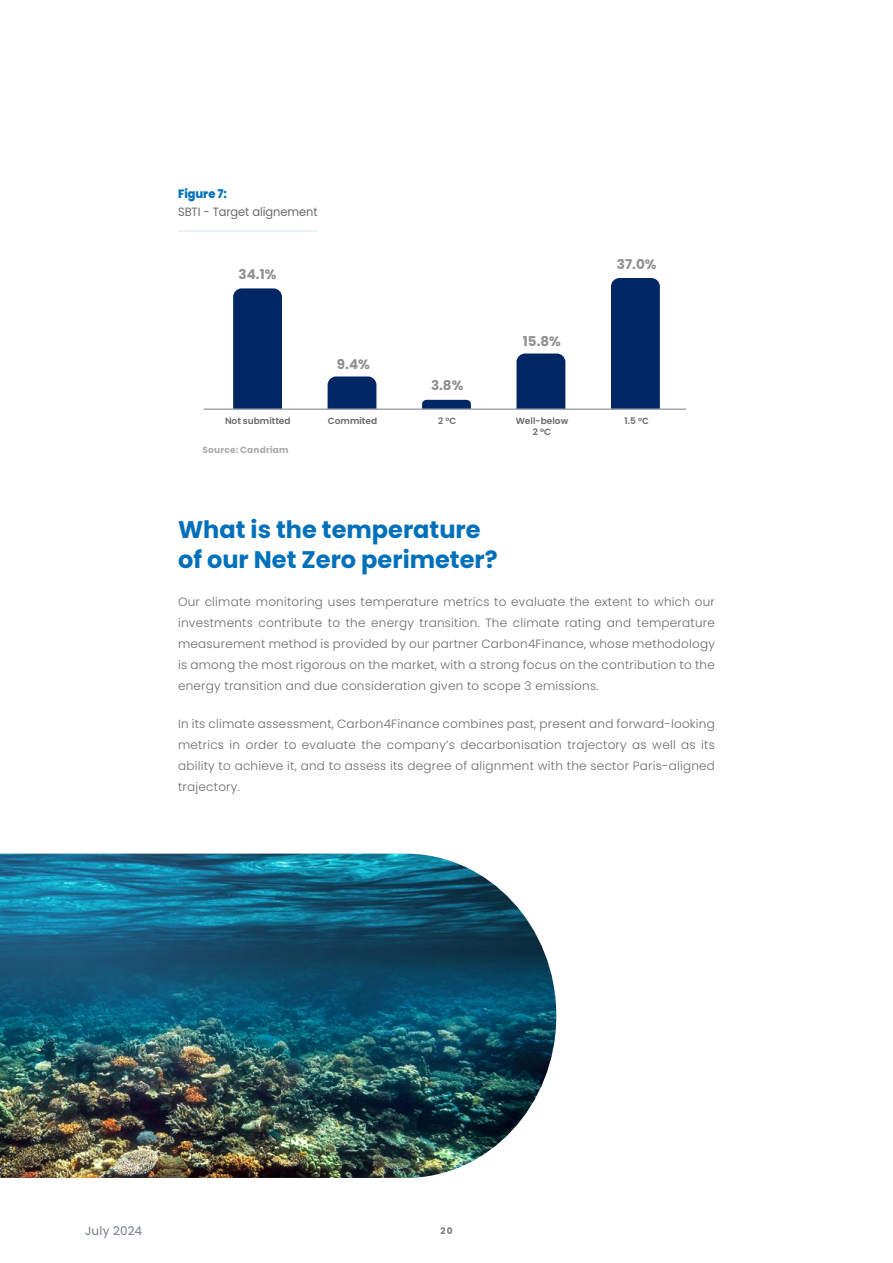
<style>
.page{position:relative;width:893px;height:1263px;background:#fff}
.page>*{position:absolute;margin:0;border:0;box-sizing:border-box;transform-origin:0 0}
.t1{font:700 24px/30px "Poppins";color:#0070ba}
.t2{font:700 13.5px "Poppins";color:#91908f}
.t3{font:300 12px/21px "Poppins";letter-spacing:.02em;color:#6a6a6a;text-align:justify}
.t4{font:12px "Poppins";letter-spacing:-.005em;color:#6a6a6a;scale:.95 1}
.t5{font:12px "Poppins";letter-spacing:.015em;color:#747c87}
.t6{font:800 12px "Poppins";letter-spacing:-.005em;color:#0070ba;scale:.95 1}
.t7{font:600 9px/10.5px "Poppins";color:#6a6a6a;text-align:center}
.t8{font:700 9px "Poppins";letter-spacing:.02em;color:#acaaaa}
.t9{font:700 9px "Poppins";color:#7c7b7b}
</style>
<div class="page">
<div style="left:233px;top:288px;width:49px;height:121px;background:#002664"></div>
<svg style="left:328px;top:376px;width:48px;height:33px"></svg>
<svg style="left:422px;top:400px;width:49px;height:9px"></svg>
<div style="left:516px;top:353px;width:49px;height:56px;background:#002664"></div>
<div style="left:611px;top:278px;width:49px;height:131px;background:#002664"></div>
<hr style="left:204px;top:409px;width:482px;height:1px;background:#747c87">
<hr style="left:178px;top:230px;width:140px;height:2px;background:#dde9f1">
<img style="left:0;top:854px;width:556px;height:324px">
<p class="t6" style="left:178px;top:186px;width:53px">Figure 7:</p>
<p class="t4" style="left:178px;top:204px;width:148px">SBTI - Target alignement</p>
<p class="t2" style="left:239px;top:267px;width:39px">34.1%</p>
<p class="t2" style="left:337px;top:357px;width:34px">9.4%</p>
<p class="t2" style="left:431px;top:378px;width:34px">3.8%</p>
<p class="t2" style="left:523px;top:333px;width:40px">15.8%</p>
<p class="t2" style="left:617px;top:257px;width:41px">37.0%</p>
<p class="t7" style="left:225px;top:416px;width:67px">Not submitted</p>
<p class="t7" style="left:328px;top:416px;width:51px">Commited</p>
<p class="t7" style="left:438px;top:416px;width:20px">2 °C</p>
<p class="t7" style="left:516px;top:416px;width:54px">Well-below<br>2 °C</p>
<p class="t7" style="left:624px;top:416px;width:26px">1.5 °C</p>
<p class="t8" style="left:202px;top:445px;width:88px">Source: Candriam</p>
<h1 class="t1" style="left:178px;top:515px;width:321px">What is the temperature of our Net Zero perimeter?</h1>
<p class="t3" style="left:178px;top:591px;width:538px">Our climate monitoring uses temperature metrics to evaluate the extent to which our investments contribute to the energy transition. The climate rating and temperature measurement method is provided by our partner Carbon4Finance, whose methodology is among the most rigorous on the market, with a strong focus on the contribution to the energy transition and due consideration given to scope 3 emissions.</p>
<p class="t3" style="left:178px;top:713px;width:538px">In its climate assessment, Carbon4Finance combines past, present and forward-looking metrics in order to evaluate the company’s decarbonisation trajectory as well as its ability to achieve it, and to assess its degree of alignment with the sector Paris-aligned trajectory.</p>
<p class="t5" style="left:85px;top:1224px;width:59px">July 2024</p>
<p class="t9" style="left:440px;top:1225px;width:14px">20</p>
</div>
